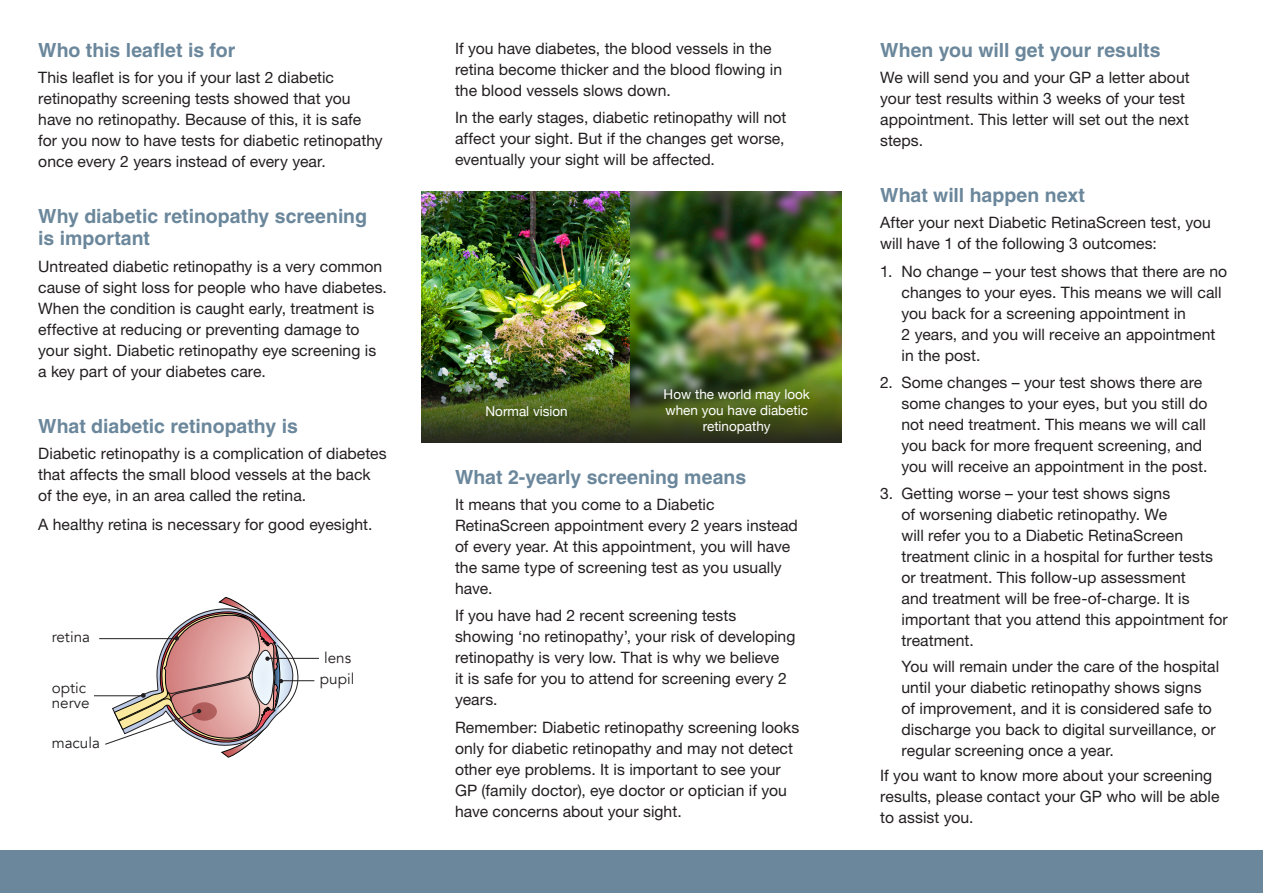
<style>
.page{position:relative;width:1263px;height:893px;background:#fff}
.page>*{position:absolute;margin:0;border:0;box-sizing:border-box;transform-origin:0 0}
.head_1{font:700 19.5px/22.5px "Helvetica LT Std";color:#6b879b}
.body_text{font:15.75px/21px "Helvetica Neue LT Pro";color:#231f20}
.new_bullets{font:15.75px/21px "Helvetica Neue LT Pro";color:#231f20}
.Body_Text{font:15.3px/15.1px "Avenir";color:#231f20}
.t1{font:13.5px/16.2px "Helvetica Neue";color:#fff;text-align:center}
</style>
<div class="page">
<div style="left:0;top:850px;width:855px;height:43px;background:#6b879b"></div>
<div style="left:829px;top:850px;width:434px;height:43px;background:#6b879b"></div>
<hr style="left:268px;top:658px;width:51px;height:1px;background:#231f20">
<hr style="left:99px;top:638px;width:77px;height:1px;background:#231f20">
<svg style="left:100px;top:597px;width:218px;height:161px"></svg>
<hr style="left:94px;top:695px;width:49px;height:1px;background:#231f20">
<img style="left:421px;top:191px;width:421px;height:174px">
<img style="left:421px;top:365px;width:421px;height:78px">
<p class="head_1" style="left:38px;top:38px;width:199px">Who this leaflet is for</p>
<p class="body_text" style="left:38px;top:66px;width:346px">This leaflet is for you if your last 2 diabetic retinopathy screening tests showed that you have no retinopathy. Because of this, it is safe for you now to have tests for diabetic retinopathy once every 2 years instead of every year.</p>
<p class="head_1" style="left:38px;top:204px;width:330px">Why diabetic retinopathy screening is important</p>
<p class="body_text" style="left:38px;top:255px;width:350px">Untreated diabetic retinopathy is a very common cause of sight loss for people who have diabetes.<br>When the condition is caught early, treatment is effective at reducing or preventing damage to your sight. Diabetic retinopathy eye screening is a key part of your diabetes care.</p>
<p class="head_1" style="left:38px;top:414px;width:261px">What diabetic retinopathy is</p>
<p class="body_text" style="left:38px;top:442px;width:350px">Diabetic retinopathy is a complication of diabetes that affects the small blood vessels at the back of the eye, in an area called the retina.</p>
<p class="body_text" style="left:38px;top:513px;width:336px">A healthy retina is necessary for good eyesight.</p>
<p class="Body_Text" style="left:52px;top:629px;width:40px">retina</p>
<p class="Body_Text" style="left:52px;top:680px;width:39px">optic nerve</p>
<p class="Body_Text" style="left:52px;top:736px;width:50px">macula</p>
<p class="Body_Text" style="left:324px;top:650px;width:29px">lens</p>
<p class="Body_Text" style="left:320px;top:671px;width:36px">pupil</p>
<p class="body_text" style="left:455px;top:37px;width:329px">If you have diabetes, the blood vessels in the retina become thicker and the blood flowing in the blood vessels slows down.</p>
<p class="body_text" style="left:455px;top:107px;width:333px;text-align:justify">In the early stages, diabetic retinopathy will not affect your sight. But if the changes get worse, eventually your sight will be affected.</p>
<p class="t1" style="left:485px;top:404px;width:84px">Normal vision</p>
<p class="t1" style="left:664px;top:386px;width:148px">How the world may look when you have diabetic retinopathy</p>
<p class="head_1" style="left:455px;top:465px;width:293px">What 2-yearly screening means</p>
<p class="body_text" style="left:455px;top:493px;width:344px">It means that you come to a Diabetic RetinaScreen appointment every 2 years instead of every year. At this appointment, you will have the same type of screening test as you usually have.</p>
<p class="body_text" style="left:455px;top:605px;width:342px">If you have had 2 recent screening tests showing ‘no retinopathy’, your risk of developing retinopathy is very low. That is why we believe<br>it is safe for you to attend for screening every 2 years.</p>
<p class="body_text" style="left:455px;top:716px;width:346px">Remember: Diabetic retinopathy screening looks only for diabetic retinopathy and may not detect other eye problems. It is important to see your GP (family doctor), eye doctor or optician if you have concerns about your sight.</p>
<p class="head_1" style="left:880px;top:38px;width:282px">When you will get your results</p>
<p class="body_text" style="left:880px;top:66px;width:311px">We will send you and your GP a letter about your test results within 3 weeks of your test appointment. This letter will set out the next steps.</p>
<p class="head_1" style="left:880px;top:184px;width:206px">What will happen next</p>
<p class="body_text" style="left:880px;top:212px;width:332px">After your next Diabetic RetinaScreen test, you will have 1 of the following 3 outcomes:</p>
<p class="new_bullets" style="left:901px;top:260px;width:327px;text-indent:-21px">1. No change – your test shows that there are no changes to your eyes. This means we will call you back for a screening appointment in<br>2 years, and you will receive an appointment in the post.</p>
<p class="new_bullets" style="left:901px;top:371px;width:308px;text-indent:-21px">2. Some changes – your test shows there are some changes to your eyes, but you still do not need treatment. This means we will call you back for more frequent screening, and you will receive an appointment in the post.</p>
<p class="new_bullets" style="left:901px;top:483px;width:328px;text-indent:-21px">3. Getting worse – your test shows signs<br>of worsening diabetic retinopathy. We<br>will refer you to a Diabetic RetinaScreen treatment clinic in a hospital for further tests or treatment. This follow-up assessment<br>and treatment will be free-of-charge. It is important that you attend this appointment for treatment.</p>
<p class="new_bullets" style="left:901px;top:655px;width:319px">You will remain under the care of the hospital until your diabetic retinopathy shows signs<br>of improvement, and it is considered safe to discharge you back to digital surveillance, or regular screening once a year.</p>
<p class="body_text" style="left:880px;top:764px;width:341px">If you want to know more about your screening results, please contact your GP who will be able to assist you.</p>
</div>
